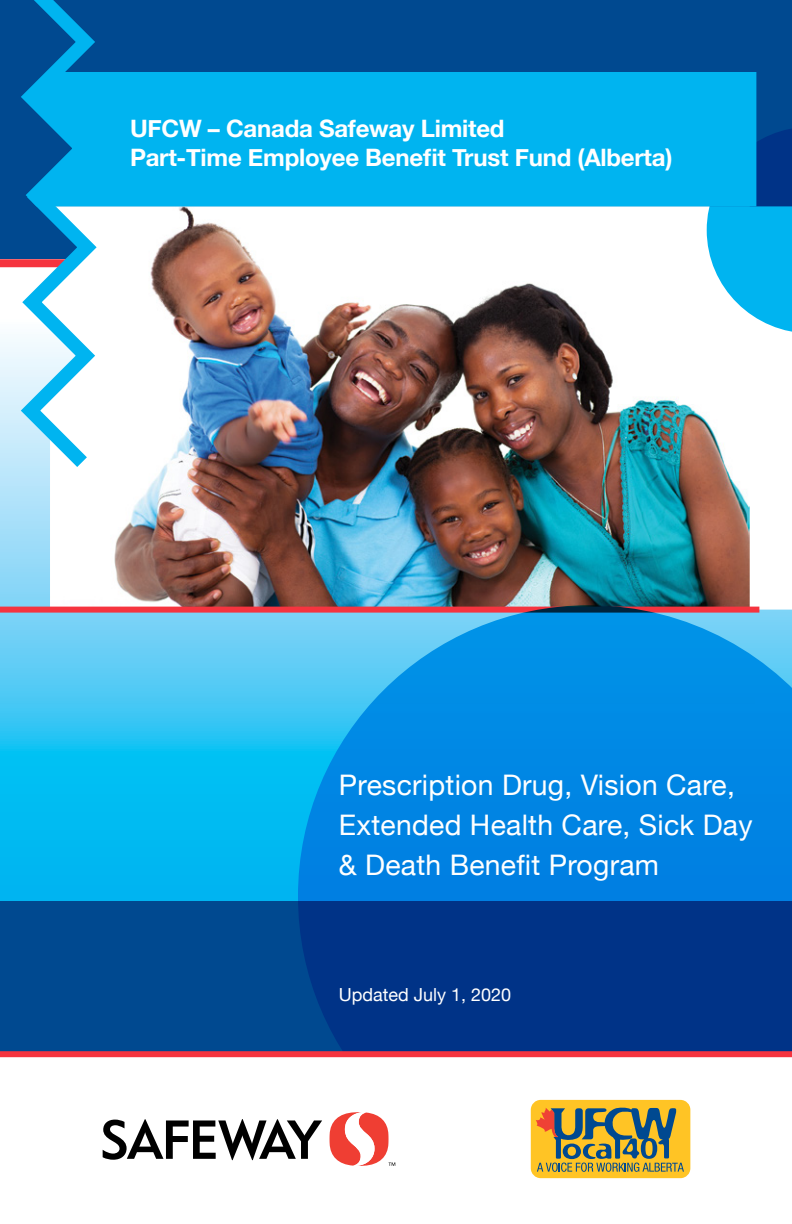
<style>
.page{position:relative;width:792px;height:1224px;background:#004990}
.page>*{position:absolute;margin:0;border:0;box-sizing:border-box;transform-origin:0 0}
.t1{font:28.4px/40.2px "Helvetica Neue";letter-spacing:.01em;color:#fff}
.t2{font:700 24px/28.8px "Helvetica Neue";letter-spacing:-.01em;color:#fff}
.t3{font:18px "Helvetica Neue";color:#fff}
</style>
<div class="page">
<svg style="left:0;top:707px;width:298px;height:194px;background:#09bcf2"></svg>
<div style="left:757px;top:333px;width:35px;height:272px;background:#fff"></div>
<img style="left:106px;top:206px;width:601px;height:51px">
<img style="left:0;top:257px;width:757px;height:450px">
<div style="left:0;top:607px;width:759px;height:6px;background:#f5343f"></div>
<svg style="left:298px;top:605px;width:494px;height:446px;background:#0b70c3"></svg>
<svg style="left:707px;top:127px;width:85px;height:206px;background:#2aa6dd"></svg>
<div style="left:0;top:1051px;width:792px;height:173px;background:#fff"></div>
<div style="left:531px;top:1100px;width:159px;height:78px;background:#ffc425;border-radius:10px"></div>
<svg style="left:536px;top:1107px;width:148px;height:65px"></svg>
<svg style="left:103px;top:1119px;width:219px;height:41px;background:#959595"></svg>
<svg style="left:330px;top:1112px;width:65px;height:54px;background:#f59892"></svg>
<div style="left:106px;top:72px;width:650px;height:134px;background:#00b4f0"></div>
<svg style="left:11px;top:0;width:95px;height:482px"></svg>
<p class="t2" style="left:130px;top:115px;width:544px">UFCW – Canada Safeway Limited<br>Part-Time Employee Benefit Trust Fund (Alberta)</p>
<p class="t1" style="left:339px;top:766px;width:415px">Prescription Drug, Vision Care,<br>Extended Health Care, Sick Day &amp; Death Benefit Program</p>
<p class="t3" style="left:339px;top:981px;width:174px">Updated July 1, 2020</p>
</div>
